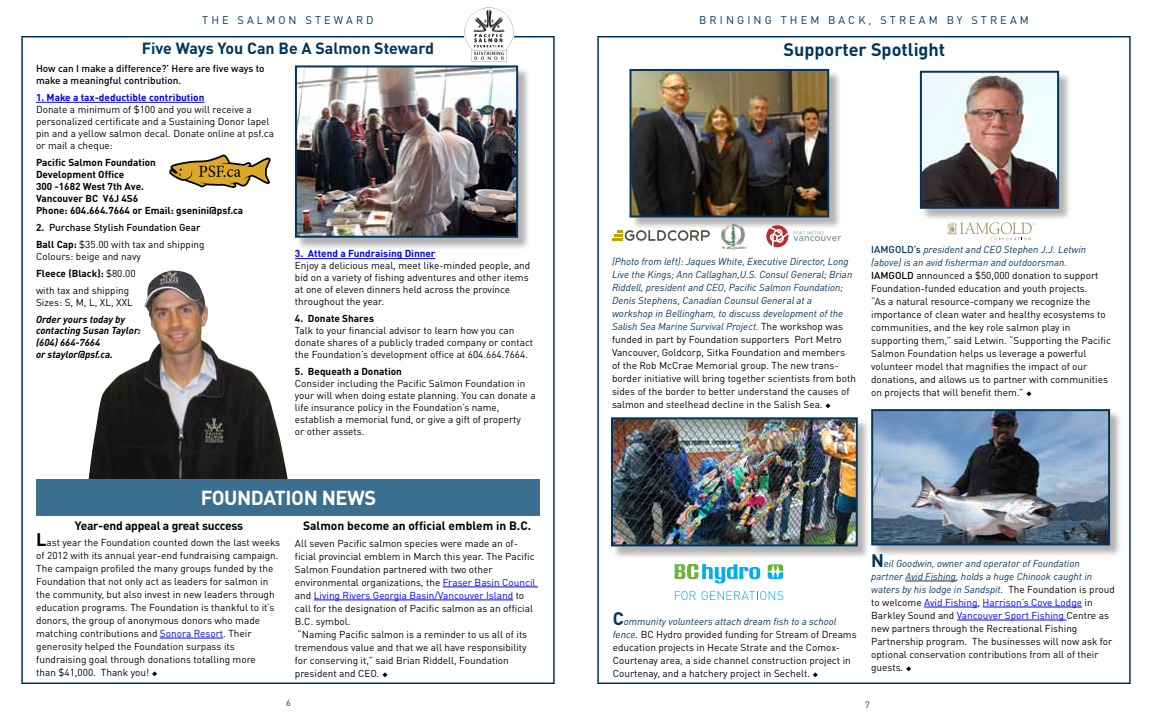
<style>
.page{position:relative;width:1152px;height:720px;background:#fff}
.page>*{position:absolute;margin:0;border:0;box-sizing:border-box;transform-origin:0 0}
.t1{font:700 20px "DINOT";letter-spacing:-.02em;color:#fff}
.t2{font:700 18px "DINOT";color:#00355f}
.t3{font:700 16px "DINOT";color:#00355f}
.t4{font:700 12px "DINOT";letter-spacing:-.005em;color:#000}
.t5{font:11px "DINOT";letter-spacing:.28em;color:#00355f}
.t6{font:10px/13px "DINOT";color:#000}
.t7{font:700 10px/12px "DINOT";color:#000}
.t8{font:500 10px/12px "DINOT";color:#000}
.t9{font:italic 700 10px/11px "DINOT";color:#000}
.t10{font:700 10px "DINOT";color:#00f}
.t11{font:9px "DINOT";color:#00355f}
.s1{font-weight:700}
.s2{font-weight:400}
.s3{font-weight:700;font-size:18px}
.s4{color:#00f}
.s5{font-style:italic;color:#00355f}
.s6{font-weight:500;color:#00355f}
.s7{font-weight:500}
.s8{font-weight:700;font-size:18px;color:#00355f}
</style>
<div class="page">
<img style="left:88px;top:270px;width:200px;height:210px">
<div style="left:597px;top:36px;width:534px;height:648px;border:2px solid #00355f"></div>
<hr style="left:905px;top:581px;width:51px;height:1px;background:#00355f">
<hr style="left:924px;top:607px;width:54px;height:1px;background:#00f">
<hr style="left:983px;top:607px;width:99px;height:1px;background:#00f">
<hr style="left:957px;top:620px;width:109px;height:1px;background:#00f">
<div style="left:873px;top:411px;width:250px;height:147px;background:#000;opacity:.3"></div>
<img style="left:874px;top:412px;width:233px;height:130px">
<div style="left:871px;top:409px;width:239px;height:136px;border:2px solid #00355f"></div>
<hr style="left:36px;top:102px;width:168px;height:1px;background:#00f">
<img style="left:465px;top:7px;width:49px;height:55px">
<hr style="left:295px;top:258px;width:141px;height:1px;background:#00f">
<hr style="left:160px;top:638px;width:63px;height:1px;background:#00f">
<hr style="left:443px;top:587px;width:95px;height:1px;background:#00f">
<hr style="left:314px;top:600px;width:199px;height:1px;background:#00f">
<div style="left:922px;top:72px;width:150px;height:149px;background:#000;opacity:.3"></div>
<img style="left:923px;top:74px;width:133px;height:132px">
<div style="left:920px;top:71px;width:139px;height:138px;border:2px solid #00355f"></div>
<div style="left:36px;top:480px;width:504px;height:36px;background:#3b6e8f"></div>
<div style="left:297px;top:67px;width:234px;height:183px;background:#000;opacity:.3"></div>
<img style="left:298px;top:68px;width:217px;height:167px">
<div style="left:295px;top:65px;width:223px;height:173px;border:2px solid #00355f"></div>
<svg style="left:169px;top:155px;width:102px;height:33px"></svg>
<div style="left:631px;top:71px;width:210px;height:159px;background:#000;opacity:.3"></div>
<img style="left:633px;top:72px;width:193px;height:143px">
<div style="left:630px;top:69px;width:199px;height:149px;border:2px solid #00355f"></div>
<svg style="left:948px;top:222px;width:87px;height:18px"></svg>
<svg style="left:612px;top:230px;width:98px;height:11px"></svg>
<svg style="left:766px;top:225px;width:75px;height:22px"></svg>
<img style="left:719px;top:222px;width:29px;height:29px">
<div style="left:613px;top:419px;width:257px;height:140px;background:#000;opacity:.3"></div>
<img style="left:614px;top:420px;width:241px;height:123px">
<div style="left:611px;top:417px;width:247px;height:129px;border:2px solid #00355f"></div>
<svg style="left:768px;top:564px;width:15px;height:15px"></svg>
<svg style="left:674px;top:564px;width:86px;height:20px"></svg>
<svg style="left:675px;top:591px;width:21px;height:9px"></svg>
<svg style="left:702px;top:591px;width:81px;height:9px"></svg>
<p class="t5" style="left:202px;top:13px;width:173px">THE SALMON STEWARD</p>
<p class="t5" style="left:699px;top:13px;width:331px">BRINGING THEM BACK, STREAM BY STREAM</p>
<h3 class="t3" style="left:142px;top:38px;width:294px">Five Ways You Can Be A Salmon Steward</h3>
<p class="t8" style="left:36px;top:62px;width:230px">How can I make a difference?’ Here are five ways to make a meaningful contribution.</p>
<p class="t10" style="left:36px;top:91px;width:170px">1. Make a tax-deductible contribution</p>
<p class="t6" style="left:36px;top:103px;width:240px;line-height:12px">Donate a minimum of $100 and you will receive a personalized certificate and a Sustaining Donor lapel pin and a yellow salmon decal. Donate online at psf.ca or mail a cheque:</p>
<p class="t7" style="left:36px;top:156px;width:209px">Pacific Salmon Foundation<br>Development Office<br>300 -1682 West 7th Ave.<br>Vancouver BC V6J 4S6<br>Phone: 604.664.7664 or Email: gsenini@psf.ca</p>
<p class="t8" style="left:36px;top:219px;width:170px;line-height:17px"><span class="s1">2.</span> Purchase Stylish Foundation Gear<br><span class="s1">Ball Cap:</span> <span class="s2">$35.00 with tax and shipping</span></p>
<p class="t6" style="left:36px;top:248px;width:107px;line-height:17px">Colours: beige and navy<br><span class="s1">Fleece (Black):</span> $80.00 with tax and shipping</p>
<p class="t6" style="left:36px;top:296px;width:98px">Sizes: S, M, L, XL, XXL</p>
<p class="t9" style="left:36px;top:314px;width:106px">Order yours today by contacting Susan Taylor:</p>
<p class="t9" style="left:36px;top:336px;width:78px;line-height:12px">(604) 664-7664<br>or staylor@psf.ca.</p>
<p class="t10" style="left:295px;top:247px;width:142px">3. Attend a Fundraising Dinner</p>
<p class="t6" style="left:295px;top:259px;width:237px;line-height:12px">Enjoy a delicious meal, meet like-minded people, and bid on a variety of fishing adventures and other items at one of eleven dinners held across the province throughout the year.</p>
<p class="t7" style="left:295px;top:312px;width:81px">4. Donate Shares</p>
<p class="t6" style="left:295px;top:324px;width:240px;line-height:12px">Talk to your financial advisor to learn how you can donate shares of a publicly traded company or contact the Foundation’s development office at 604.664.7664.</p>
<p class="t7" style="left:295px;top:365px;width:108px">5. Bequeath a Donation</p>
<p class="t6" style="left:295px;top:377px;width:242px;line-height:12px">Consider including the Pacific Salmon Foundation in your will when doing estate planning. You can donate a life insurance policy in the Foundation’s name, establish a memorial fund, or give a gift of property<br>or other assets.</p>
<h1 class="t1" style="left:201px;top:484px;width:177px">FOUNDATION NEWS</h1>
<p class="t4" style="left:75px;top:518px;width:170px">Year-end appeal a great success</p>
<p class="t4" style="left:303px;top:518px;width:230px">Salmon become an official emblem in B.C.</p>
<p class="t6" style="left:36px;top:535px;width:245px"><span class="s3">L</span>ast year the Foundation counted down the last weeks of 2012 with its annual year-end fundraising campaign.<br>The campaign profiled the many groups funded by the Foundation that not only act as leaders for salmon in the community, but also invest in new leaders through education programs. The Foundation is thankful to it’s donors, the group of anonymous donors who made matching contributions and <span class="s4">Sonora Resort</span>. Their generosity helped the Foundation surpass its fundraising goal through donations totalling more<br>than $41,000. Thank you! ◆</p>
<p class="t6" style="left:295px;top:536px;width:242px">All seven Pacific salmon species were made an of&shy;ficial provincial emblem in March this year. The Pacific Salmon Foundation partnered with two other environmental organizations, the <span class="s4">Fraser Basin Council </span>and <span class="s4">Living Rivers Georgia Basin/Vancouver Island</span> to call for the designation of Pacific salmon as an official B.C. symbol.<br>“Naming Pacific salmon is a reminder to us all of its tremendous value and that we all have responsibility for conserving it,” said Brian Riddell, Foundation president and CEO. ◆</p>
<h2 class="t2" style="left:783px;top:38px;width:163px">Supporter Spotlight</h2>
<p class="t6" style="left:612px;top:255px;width:245px"><span class="s5">(Photo from left): Jaques White, Executive Director, Long Live the Kings; Ann Callaghan,U.S. Consul General; Brian Riddell, president and CEO, Pacific Salmon Foundation; Denis Stephens, Canadian Counsul General at a<br>workshop in Bellingham, to discuss development of the Salish Sea Marine Survival Project.</span> The workshop was funded in part by Foundation supporters Port Metro Vancouver, Goldcorp, Sitka Foundation and members<br>of the Rob McCrae Memorial group. The new trans&shy;border initiative will bring together scientists from both sides of the border to better understand the causes of salmon and steelhead decline in the Salish Sea. ◆</p>
<p class="t6" style="left:871px;top:243px;width:241px"><span class="s6">IAMGOLD’s</span> <span class="s5">president and CEO Stephen J.J. Letwin (above) is an avid fisherman and outdoorsman.<br></span><span class="s7">IAMGOLD</span> announced a $50,000 donation to support Foundation-funded education and youth projects.<br>“As a natural resource-company we recognize the importance of clean water and healthy ecosystems to communities, and the key role salmon play in supporting them,” said Letwin. “Supporting the Pacific Salmon Foundation helps us leverage a powerful volunteer model that magnifies the impact of our donations, and allows us to partner with communities on projects that will benefit them.” ◆</p>
<p class="t6" style="left:613px;top:615px;width:245px"><span class="s8">C</span><span class="s5">ommunity volunteers attach dream fish to a school fence.</span> BC Hydro provided funding for Stream of Dreams education projects in Hecate Strate and the Comox-Courtenay area, a side channel construction project in Courtenay, and a hatchery project in Sechelt. ◆</p>
<p class="t6" style="left:871px;top:556px;width:245px"><span class="s8">N</span><span class="s5">eil Goodwin, owner and operator of Foundation<br>partner Avid Fishing, holds a huge Chinook caught in waters by his lodge in Sandspit.</span> The Foundation is proud to welcome <span class="s4">Avid Fishing</span>, <span class="s4">Harrison’s Cove Lodge</span> in Barkley Sound and <span class="s4">Vancouver Sport Fishing</span> Centre as new partners through the Recreational Fishing Partnership program. The businesses will now ask for optional conservation contributions from all of their guests. ◆</p>
<p class="t11" style="left:286px;top:697px;width:6px">6</p>
<p class="t11" style="left:865px;top:699px;width:6px">7</p>
</div>
